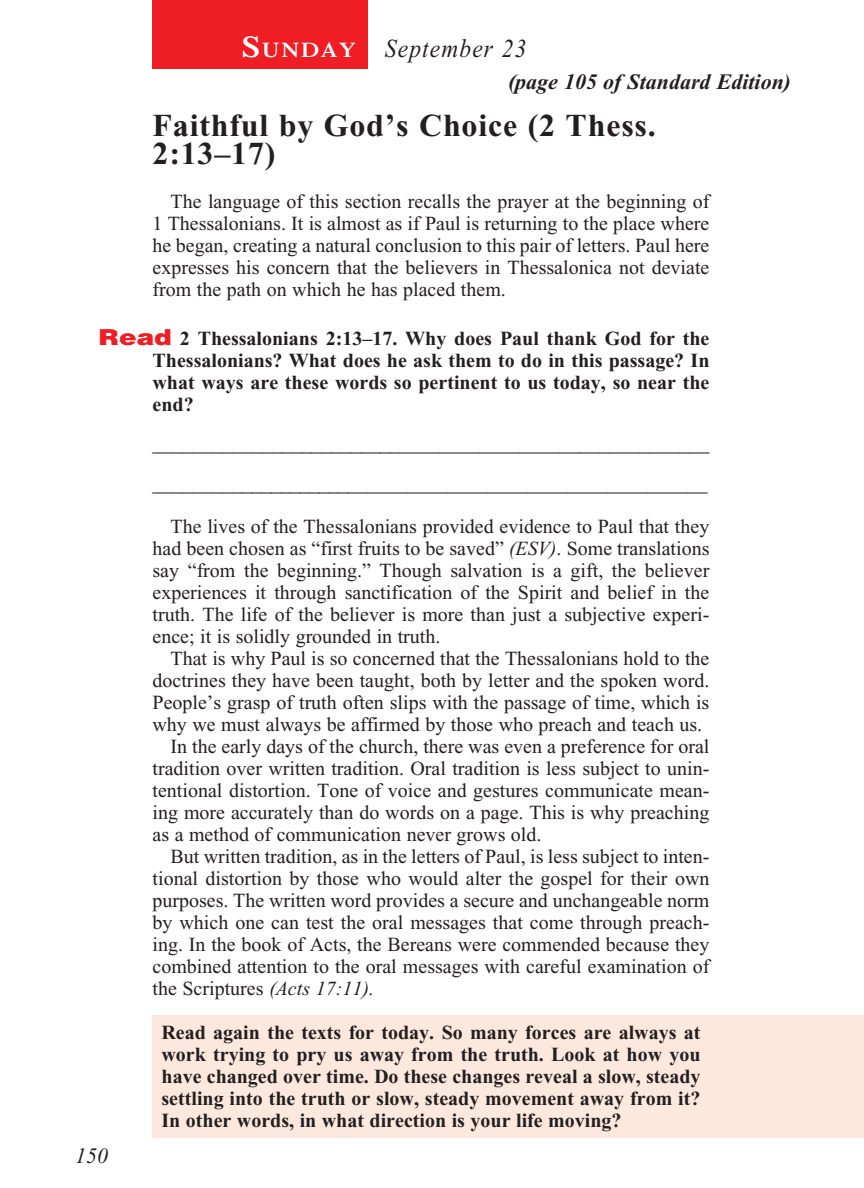
<style>
.page{position:relative;width:864px;height:1188px;background:#fff}
.page>*{position:absolute;margin:0;border:0;box-sizing:border-box;transform-origin:0 0}
.t1{font:700 32px/28px "Times New Roman";letter-spacing:.025em;color:#231f20}
.t2{font:italic 26px "Times New Roman";letter-spacing:.05em;color:#231f20;scale:.9 1}
.t3{font:italic 700 22px "Times New Roman";color:#231f20}
.t4{font:italic 22px "Times New Roman";color:#231f20}
.t5{font:20px/22px "Times New Roman";color:#231f20;text-align:justify}
.t6{font:700 20px/22px "Times New Roman";color:#231f20;text-align:justify}
.s1{font-family:"Times";font-weight:600;font-style:normal;font-size:30px;color:#fff}
.s2{font-family:"Times";font-weight:600;font-style:normal;font-size:21px;color:#fff}
.s3{font-family:"Helvetica";font-weight:900;font-size:22px;color:#ee1e24}
.s4{font-style:italic}
</style>
<div class="page">
<div style="left:152px;top:1016px;width:712px;height:122px;background:#fde8dd"></div>
<div style="left:152px;top:0;width:215px;height:69px;background:#ee1e24"></div>
<h2 class="t2" style="left:242px;top:35px;width:318px"><span class="s1">S</span><span class="s2">UNDAY</span> September 23</h2>
<p class="t3" style="left:508px;top:69px;width:285px">(page 105 of Standard Edition)</p>
<h1 class="t1" style="left:153px;top:112px;width:505px">Faithful by God’s Choice (2 Thess.<br>2:13–17)</h1>
<p class="t5" style="left:153px;top:191px;width:558px;text-indent:18px">The language of this section recalls the prayer at the beginning of 1 Thessalonians. It is almost as if Paul is returning to the place where he began, creating a natural conclusion to this pair of letters. Paul here expresses his concern that the believers in Thessalonica not deviate from the path on which he has placed them.</p>
<p class="t6" style="left:153px;top:327px;width:558px;text-indent:-54px"><span class="s3">Read</span> 2 Thessalonians 2:13–17. Why does Paul thank God for the Thessalonians? What does he ask them to do in this passage? In what ways are these words so pertinent to us today, so near the end?</p>
<p class="t4" style="left:75px;top:1144px;width:34px">150</p>
<p class="t5" style="left:153px;top:424px;width:559px;line-height:40px">________________________________________________________ ________________________________________________________</p>
<p class="t5" style="left:153px;top:515px;width:558px;text-indent:18px">The lives of the Thessalonians provided evidence to Paul that they had been chosen as “first fruits to be saved” <span class="s4">(ESV)</span>. Some translations say “from the beginning.” Though salvation is a gift, the believer experiences it through sanctification of the Spirit and belief in the truth. The life of the believer is more than just a subjective experi&shy;ence; it is solidly grounded in truth.</p>
<p class="t5" style="left:171px;top:647px;width:540px">That is why Paul is so concerned that the Thessalonians hold to the</p>
<p class="t5" style="left:153px;top:669px;width:558px">doctrines they have been taught, both by letter and the spoken word.</p>
<p class="t5" style="left:153px;top:691px;width:558px">People’s grasp of truth often slips with the passage of time, which is</p>
<p class="t5" style="left:153px;top:713px;width:551px">why we must always be affirmed by those who preach and teach us.</p>
<p class="t5" style="left:171px;top:735px;width:541px">In the early days of the church, there was even a preference for oral</p>
<p class="t5" style="left:153px;top:757px;width:558px">tradition over written tradition. Oral tradition is less subject to unin-</p>
<p class="t5" style="left:153px;top:779px;width:558px">tentional distortion. Tone of voice and gestures communicate mean-</p>
<p class="t5" style="left:153px;top:801px;width:558px">ing more accurately than do words on a page. This is why preaching</p>
<p class="t5" style="left:153px;top:823px;width:390px">as a method of communication never grows old.</p>
<p class="t5" style="left:171px;top:845px;width:540px">But written tradition, as in the letters of Paul, is less subject to inten-</p>
<p class="t5" style="left:153px;top:867px;width:558px">tional distortion by those who would alter the gospel for their own</p>
<p class="t5" style="left:153px;top:889px;width:558px">purposes. The written word provides a secure and unchangeable norm</p>
<p class="t5" style="left:153px;top:911px;width:558px">by which one can test the oral messages that come through preach-</p>
<p class="t5" style="left:153px;top:933px;width:558px">ing. In the book of Acts, the Bereans were commended because they</p>
<p class="t5" style="left:153px;top:955px;width:558px">combined attention to the oral messages with careful examination of</p>
<p class="t5" style="left:153px;top:977px;width:223px">the Scriptures <span class="s4">(Acts 17:11).</span></p>
<p class="t6" style="left:162px;top:1021px;width:541px">Read again the texts for today. So many forces are always at work trying to pry us away from the truth. Look at how you have changed over time. Do these changes reveal a slow, steady settling into the truth or slow, steady movement away from it?<br>In other words, in what direction is your life moving?</p>
</div>
